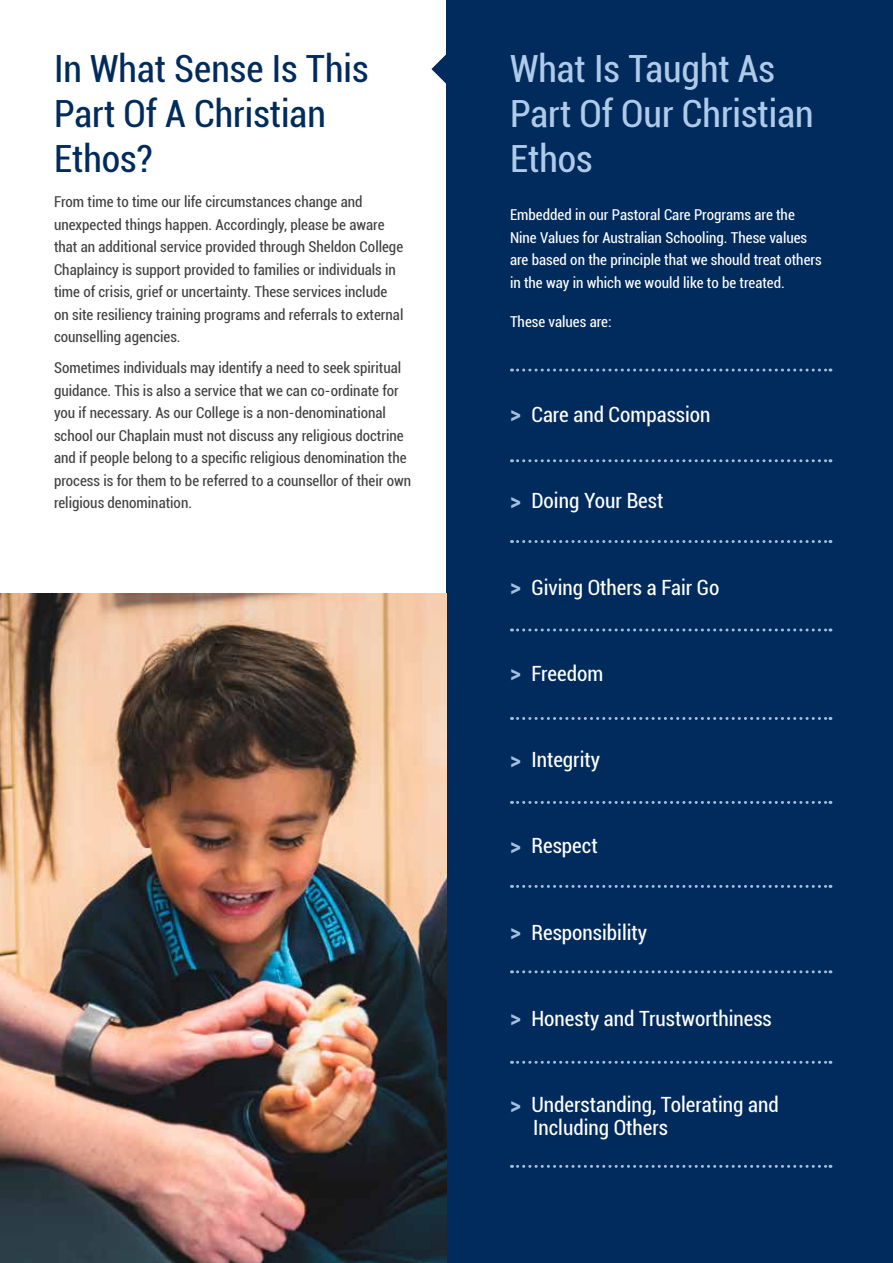
<style>
.page{position:relative;width:893px;height:1263px;background:#fff}
.page>*{position:absolute;margin:0;border:0;box-sizing:border-box;transform-origin:0 0}
.t1{font:condensed 37.5px/45px "Roboto";color:#002b5c}
.t2{font:condensed 37.5px/45px "Roboto";color:#b0cbea}
.t3{font:condensed 21px/22.5px "Roboto";color:#fff}
.t4{font:condensed 15px/22.5px "Roboto";color:#414042}
.t5{font:condensed 15px/22.5px "Roboto";color:#fff}
.s1{font-weight:700;font-size:24px;color:#a5c0df}
</style>
<div class="page">
<div style="left:446px;top:0;width:447px;height:1263px;background:#002b5c"></div>
<img style="left:0;top:593px;width:446px;height:670px">
<svg style="left:511px;top:369px;width:320px;height:3px"></svg>
<svg style="left:511px;top:459px;width:320px;height:3px"></svg>
<svg style="left:511px;top:540px;width:320px;height:3px"></svg>
<svg style="left:511px;top:628px;width:320px;height:3px"></svg>
<svg style="left:511px;top:717px;width:320px;height:3px"></svg>
<svg style="left:511px;top:801px;width:320px;height:3px"></svg>
<svg style="left:511px;top:885px;width:320px;height:3px"></svg>
<svg style="left:511px;top:970px;width:320px;height:3px"></svg>
<svg style="left:511px;top:1061px;width:320px;height:3px"></svg>
<svg style="left:511px;top:1165px;width:320px;height:3px"></svg>
<svg style="left:431px;top:54px;width:15px;height:30px"></svg>
<h1 class="t1" style="left:54px;top:45px;width:316px">In What Sense Is This<br>Part Of A Christian<br>Ethos?</h1>
<p class="t4" style="left:54px;top:190px;width:351px">From time to time our life circumstances change and unexpected things happen. Accordingly, please be aware that an additional service provided through Sheldon College Chaplaincy is support provided to families or individuals in time of crisis, grief or uncertainty. These services include on site resiliency training programs and referrals to external counselling agencies.</p>
<p class="t4" style="left:54px;top:356px;width:359px">Sometimes individuals may identify a need to seek spiritual guidance. This is also a service that we can co-ordinate for you if necessary. As our College is a non-denominational school our Chaplain must not discuss any religious doctrine and if people belong to a specific religious denomination the process is for them to be referred to a counsellor of their own religious denomination.</p>
<h1 class="t2" style="left:510px;top:45px;width:305px">What Is Taught As<br>Part Of Our Christian<br>Ethos</h1>
<p class="t5" style="left:510px;top:203px;width:313px">Embedded in our Pastoral Care Programs are the Nine Values for Australian Schooling. These values are based on the principle that we should treat others in the way in which we would like to be treated.</p>
<p class="t5" style="left:510px;top:310px;width:103px">These values are:</p>
<h2 class="t3" style="left:510px;top:402px;width:202px"><span class="s1">&gt;</span> Care and Compassion</h2>
<h2 class="t3" style="left:510px;top:489px;width:155px"><span class="s1">&gt;</span> Doing Your Best</h2>
<h2 class="t3" style="left:510px;top:575px;width:211px"><span class="s1">&gt;</span> Giving Others a Fair Go</h2>
<h2 class="t3" style="left:510px;top:661px;width:95px"><span class="s1">&gt;</span> Freedom</h2>
<h2 class="t3" style="left:510px;top:748px;width:92px"><span class="s1">&gt;</span> Integrity</h2>
<h2 class="t3" style="left:510px;top:834px;width:89px"><span class="s1">&gt;</span> Respect</h2>
<h2 class="t3" style="left:510px;top:920px;width:139px"><span class="s1">&gt;</span> Responsibility</h2>
<h2 class="t3" style="left:510px;top:1006px;width:263px"><span class="s1">&gt;</span> Honesty and Trustworthiness</h2>
<h2 class="t3" style="left:533px;top:1093px;width:247px;text-indent:-23px"><span class="s1">&gt;</span> Understanding, Tolerating and<br>Including Others</h2>
</div>
